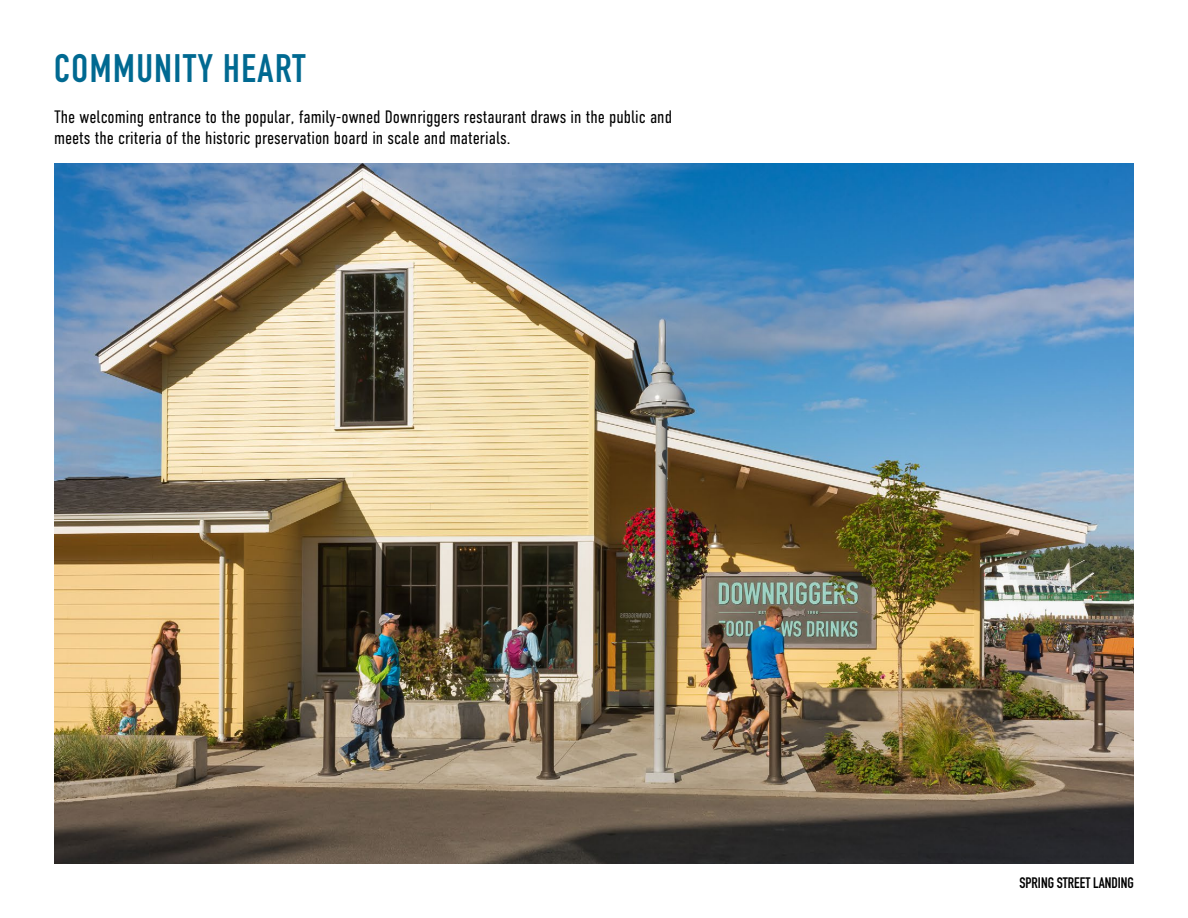
<style>
.page{position:relative;width:1188px;height:918px;background:#fff}
.page>*{position:absolute;margin:0;border:0;box-sizing:border-box;transform-origin:0 0}
.t1{font:700 39.15px "DIN Condensed";letter-spacing:.04em;color:#006991}
.t2{font:300 18px/21px "DIN Condensed";color:#000}
.t3{font:700 15px "DIN Condensed";color:#000}
</style>
<div class="page">
<img style="left:54px;top:163px;width:1080px;height:701px">
<h1 class="t1" style="left:54px;top:42px;width:253px">COMMUNITY HEART</h1>
<p class="t2" style="left:54px;top:106px;width:620px">The welcoming entrance to the popular, family-owned Downriggers restaurant draws in the public and meets the criteria of the historic preservation board in scale and materials.</p>
<p class="t3" style="left:1019px;top:873px;width:116px">SPRING STREET LANDING</p>
</div>
